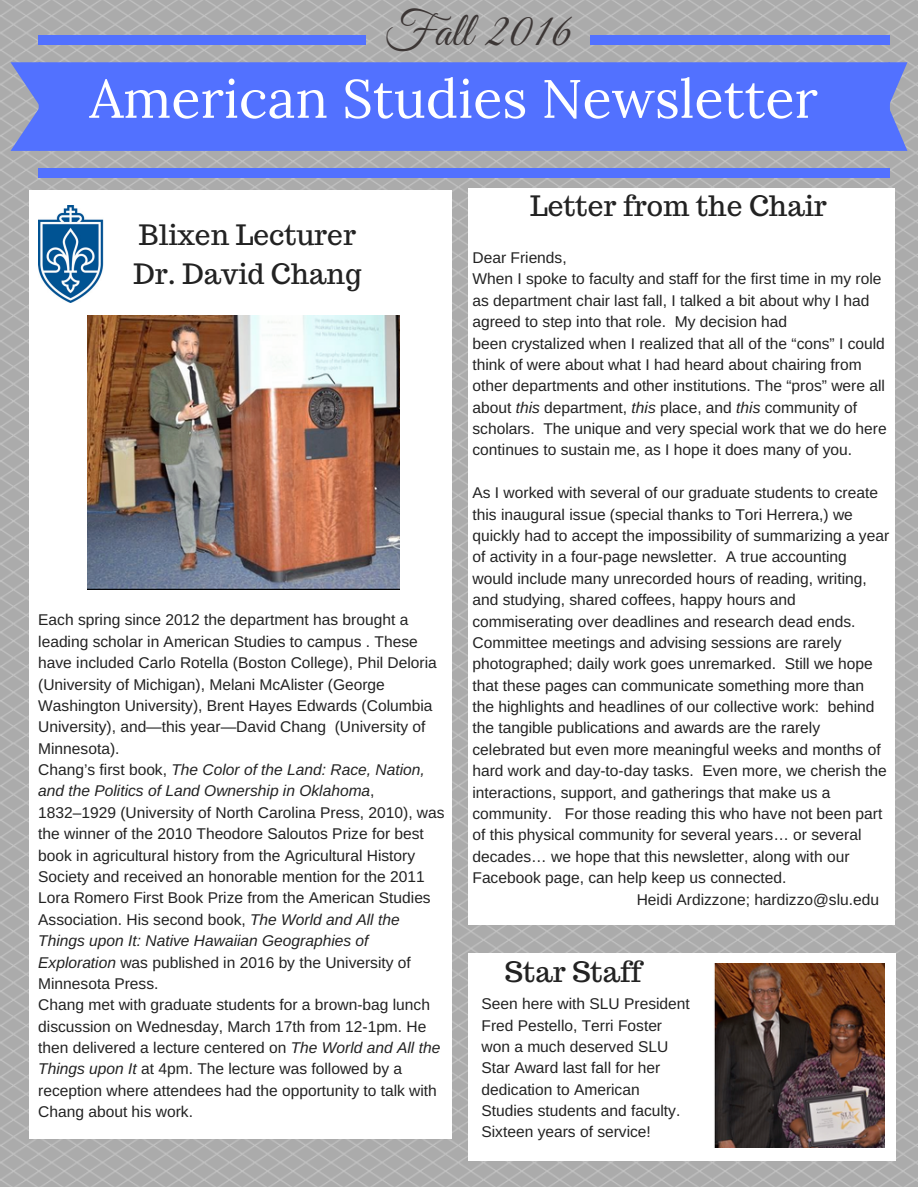
<style>
.page{position:relative;width:918px;height:1187px;background:#fff}
.page>*{position:absolute;margin:0;border:0;box-sizing:border-box;transform-origin:0 0}
.t1{font:53.85px "Lora";color:#fff}
.t2{font:48.3px "Great Vibes";color:#3c3635}
.t3{font:28.05px/39.3px "Trocchi";color:#222}
.t4{font:15.6px/21.3px "Arimo";color:#222}
.s1{font-style:italic}
.s2{font-family:"Liberation Sans"}
</style>
<div class="page">
<img style="left:0;top:0;width:918px;height:1186px">
<div style="left:29px;top:190px;width:423px;height:948px;background:#fff"></div>
<div style="left:468px;top:189px;width:426px;height:735px;background:#fff"></div>
<div style="left:468px;top:953px;width:427px;height:207px;background:#fff"></div>
<img style="left:88px;top:316px;width:311px;height:273px">
<img style="left:714px;top:963px;width:170px;height:184px">
<svg style="left:890px;top:62px;width:17px;height:89px;background:#8391d4"></svg>
<svg style="left:11px;top:62px;width:28px;height:89px;background:#8190d5"></svg>
<div style="left:39px;top:62px;width:851px;height:89px;background:#5271ff"></div>
<div style="left:39px;top:36px;width:327px;height:9px;background:#5271ff"></div>
<div style="left:590px;top:36px;width:300px;height:9px;background:#5271ff"></div>
<div style="left:39px;top:168px;width:851px;height:9px;background:#5271ff"></div>
<img style="left:38px;top:206px;width:66px;height:96px">
<h2 class="t2" style="left:384px;top:4px;width:189px">Fall 2016</h2>
<h1 class="t1" style="left:89px;top:67px;width:730px">American Studies Newsletter</h1>
<h3 class="t3" style="left:133px;top:215px;width:230px">Blixen Lecturer<br>Dr. David Chang</h3>
<p class="t4" style="left:38px;top:609px;width:408px">Each spring since 2012 the department has brought a leading scholar in American Studies to campus . These have included Carlo Rotella (Boston College), Phil Deloria (University of Michigan), Melani McAlister (George Washington University), Brent Hayes Edwards (Columbia University), and—this year—David Chang (University of Minnesota).<br>Chang’s first book, <span class="s1">The Color of the Land: Race, Nation, and the Politics of Land Ownership in Oklahoma</span>, 1832–1929 (University of North Carolina Press, 2010), was the winner of the 2010 Theodore Saloutos Prize for best book in agricultural history from the Agricultural History Society and received an honorable mention for the 2011<br>Lora Romero First Book Prize from the American Studies Association. His second book, <span class="s1">The World and All the Things upon It: Native Hawaiian Geographies of Exploration</span> was published in 2016 by the University of Minnesota Press.<br>Chang met with graduate students for a brown-bag lunch discussion on Wednesday, March 17th from 12-1pm. He then delivered a lecture centered on <span class="s1">The World and All the Things upon It</span> at 4pm. The lecture was followed by a reception where attendees had the opportunity to talk with Chang about his work.</p>
<h3 class="t3" style="left:530px;top:186px;width:298px">Letter from the Chair</h3>
<p class="t4" style="left:472px;top:247px;width:416px">Dear Friends,<br>When I spoke to faculty and staff for the first time in my role as department chair last fall, I talked a bit about why I had agreed to step into that role. My decision had<br>been crystalized when I realized that all of the “cons” I could think of were about what I had heard about chairing from other departments and other institutions. The “pros” were all about <span class="s1">this</span> department, <span class="s1">this</span> place, and <span class="s1">this</span> community of scholars. The unique and very special work that we do here continues to sustain me, as I hope it does many of you.</p>
<p class="t4" style="left:472px;top:482px;width:407px">As I worked with several of our graduate students to create</p>
<p class="t4" style="left:472px;top:503px;width:382px">this inaugural issue (special thanks to Tori Herrera,) we</p>
<p class="t4" style="left:472px;top:525px;width:418px">quickly had to accept the impossibility of summarizing a year</p>
<p class="t4" style="left:472px;top:546px;width:376px">of activity in a four-page newsletter. A true accounting</p>
<p class="t4" style="left:472px;top:567px;width:396px">would include many unrecorded hours of reading, writing,</p>
<p class="t4" style="left:472px;top:589px;width:325px">and studying, shared coffees, happy hours and</p>
<p class="t4" style="left:472px;top:610px;width:385px">commiserating over deadlines and research dead ends.</p>
<p class="t4" style="left:472px;top:632px;width:371px">Committee meetings and advising sessions are rarely</p>
<p class="t4" style="left:472px;top:653px;width:402px">photographed; daily work goes unremarked. Still we hope</p>
<p class="t4" style="left:472px;top:674px;width:393px">that these pages can communicate something more than</p>
<p class="t4" style="left:472px;top:696px;width:404px">the highlights and headlines of our collective work: behind</p>
<p class="t4" style="left:472px;top:717px;width:349px">the tangible publications and awards are the rarely</p>
<p class="t4" style="left:472px;top:738px;width:410px">celebrated but even more meaningful weeks and months of</p>
<p class="t4" style="left:472px;top:760px;width:416px">hard work and day-to-day tasks. Even more, we cherish the</p>
<p class="t4" style="left:472px;top:781px;width:360px">interactions, support, and gatherings that make us a</p>
<p class="t4" style="left:472px;top:803px;width:411px">community. For those reading this who have not been part</p>
<p class="t4" style="left:472px;top:824px;width:391px">of this physical community for several years<span class="s2">…</span> or several</p>
<p class="t4" style="left:472px;top:845px;width:379px">decades<span class="s2">…</span> we hope that this newsletter, along with our</p>
<p class="t4" style="left:472px;top:867px;width:315px">Facebook page, can help keep us connected.</p>
<p class="t4" style="left:637px;top:888px;width:244px">Heidi Ardizzone; hardizzo@slu.edu</p>
<h3 class="t3" style="left:505px;top:952px;width:138px">Star Staff</h3>
<p class="t4" style="left:482px;top:993px;width:210px">Seen here with SLU President<br>Fred Pestello, Terri Foster won a much deserved SLU<br>Star Award last fall for her dedication to American<br>Studies students and faculty.<br>Sixteen years of service!</p>
</div>
